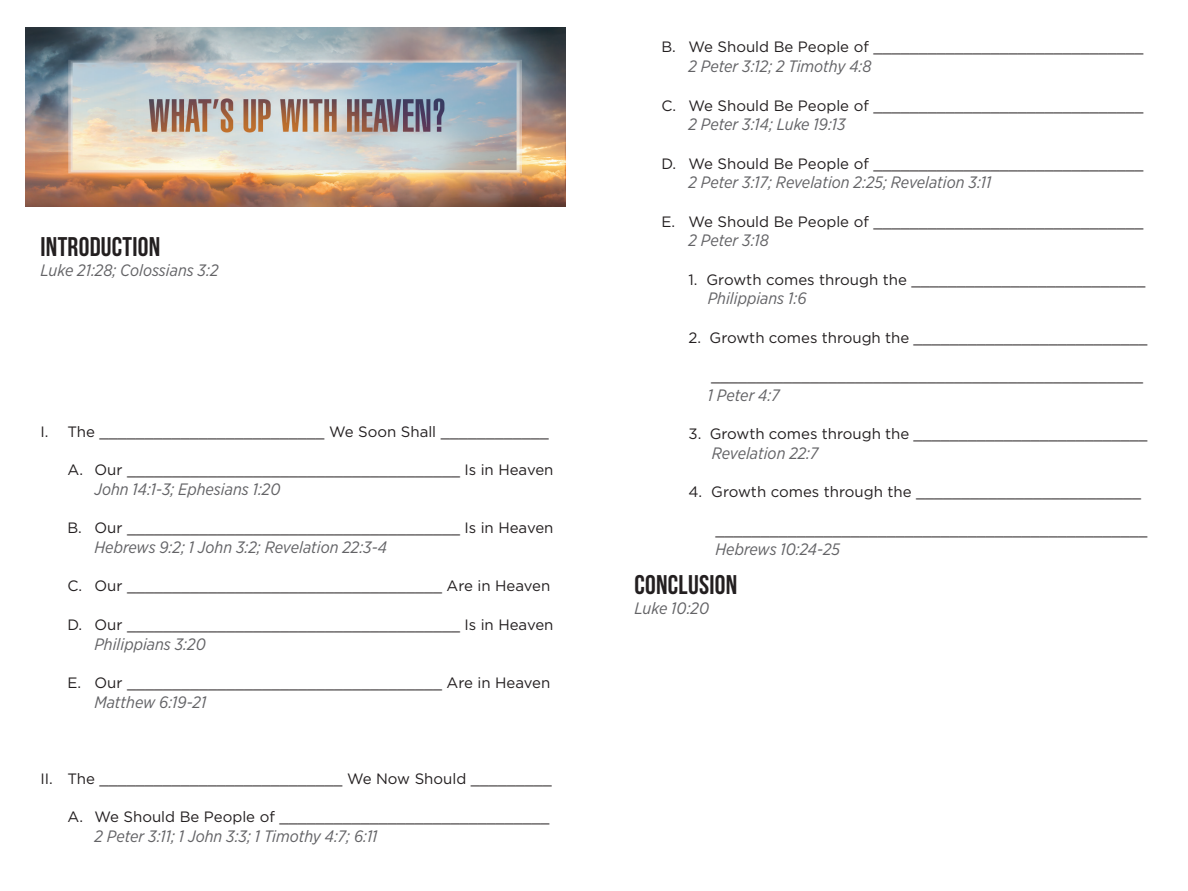
<style>
.page{position:relative;width:1188px;height:891px;background:#fff}
.page>*{position:absolute;margin:0;border:0;box-sizing:border-box;transform-origin:0 0}
.t1{font:700 27px "Bebas Neue";letter-spacing:.01em;color:#231f20}
.t2{font:italic 16.5px "Gotham Narrow";color:#636366}
.t3{font:15px "Gotham";color:#231f20}
</style>
<div class="page">
<img style="left:26px;top:27px;width:540px;height:179px">
<h1 class="t1" style="left:40px;top:232px;width:121px">INTRODUCTION</h1>
<p class="t2" style="left:40px;top:260px;width:180px">Luke 21:28; Colossians 3:2</p>
<p class="t3" style="left:40px;top:422px;width:510px">I. The _________________________ We Soon Shall ____________</p>
<p class="t3" style="left:68px;top:460px;width:487px">A. Our _____________________________________ Is in Heaven</p>
<p class="t2" style="left:95px;top:479px;width:188px">John 14:1-3; Ephesians 1:20</p>
<p class="t3" style="left:68px;top:519px;width:487px">B. Our _____________________________________ Is in Heaven</p>
<p class="t2" style="left:95px;top:537px;width:294px">Hebrews 9:2; 1 John 3:2; Revelation 22:3-4</p>
<p class="t3" style="left:68px;top:577px;width:484px">C. Our ___________________________________ Are in Heaven</p>
<p class="t3" style="left:68px;top:615px;width:487px">D. Our _____________________________________ Is in Heaven</p>
<p class="t2" style="left:94px;top:633px;width:113px">Philippians 3:20</p>
<p class="t3" style="left:68px;top:673px;width:484px">E. Our ___________________________________ Are in Heaven</p>
<p class="t2" style="left:94px;top:692px;width:113px">Matthew 6:19-21</p>
<p class="t3" style="left:40px;top:769px;width:513px">II. The ___________________________ We Now Should _________</p>
<p class="t3" style="left:68px;top:807px;width:483px">A. We Should Be People of ______________________________</p>
<p class="t2" style="left:95px;top:826px;width:285px">2 Peter 3:11; 1 John 3:3; 1 Timothy 4:7; 6:11</p>
<p class="t3" style="left:662px;top:38px;width:483px">B. We Should Be People of ______________________________</p>
<p class="t2" style="left:689px;top:56px;width:185px">2 Peter 3:12; 2 Timothy 4:8</p>
<p class="t3" style="left:662px;top:96px;width:483px">C. We Should Be People of ______________________________</p>
<p class="t2" style="left:689px;top:114px;width:159px">2 Peter 3:14; Luke 19:13</p>
<p class="t3" style="left:662px;top:154px;width:483px">D. We Should Be People of ______________________________</p>
<p class="t2" style="left:689px;top:172px;width:304px">2 Peter 3:17; Revelation 2:25; Revelation 3:11</p>
<p class="t3" style="left:662px;top:212px;width:483px">E. We Should Be People of ______________________________</p>
<p class="t2" style="left:689px;top:230px;width:82px">2 Peter 3:18</p>
<p class="t3" style="left:688px;top:270px;width:459px">1. Growth comes through the __________________________</p>
<p class="t2" style="left:708px;top:288px;width:100px">Philippians 1:6</p>
<p class="t3" style="left:688px;top:328px;width:460px">2. Growth comes through the __________________________</p>
<p class="t3" style="left:711px;top:366px;width:434px">________________________________________________</p>
<p class="t2" style="left:708px;top:385px;width:73px">1 Peter 4:7</p>
<p class="t3" style="left:688px;top:424px;width:461px">3. Growth comes through the __________________________</p>
<p class="t2" style="left:712px;top:443px;width:108px">Revelation 22:7</p>
<p class="t3" style="left:688px;top:482px;width:454px">4. Growth comes through the _________________________</p>
<p class="t3" style="left:716px;top:520px;width:434px">________________________________________________</p>
<p class="t2" style="left:716px;top:539px;width:126px">Hebrews 10:24-25</p>
<h1 class="t1" style="left:634px;top:570px;width:104px">CONCLUSION</h1>
<p class="t2" style="left:634px;top:598px;width:76px">Luke 10:20</p>
</div>
